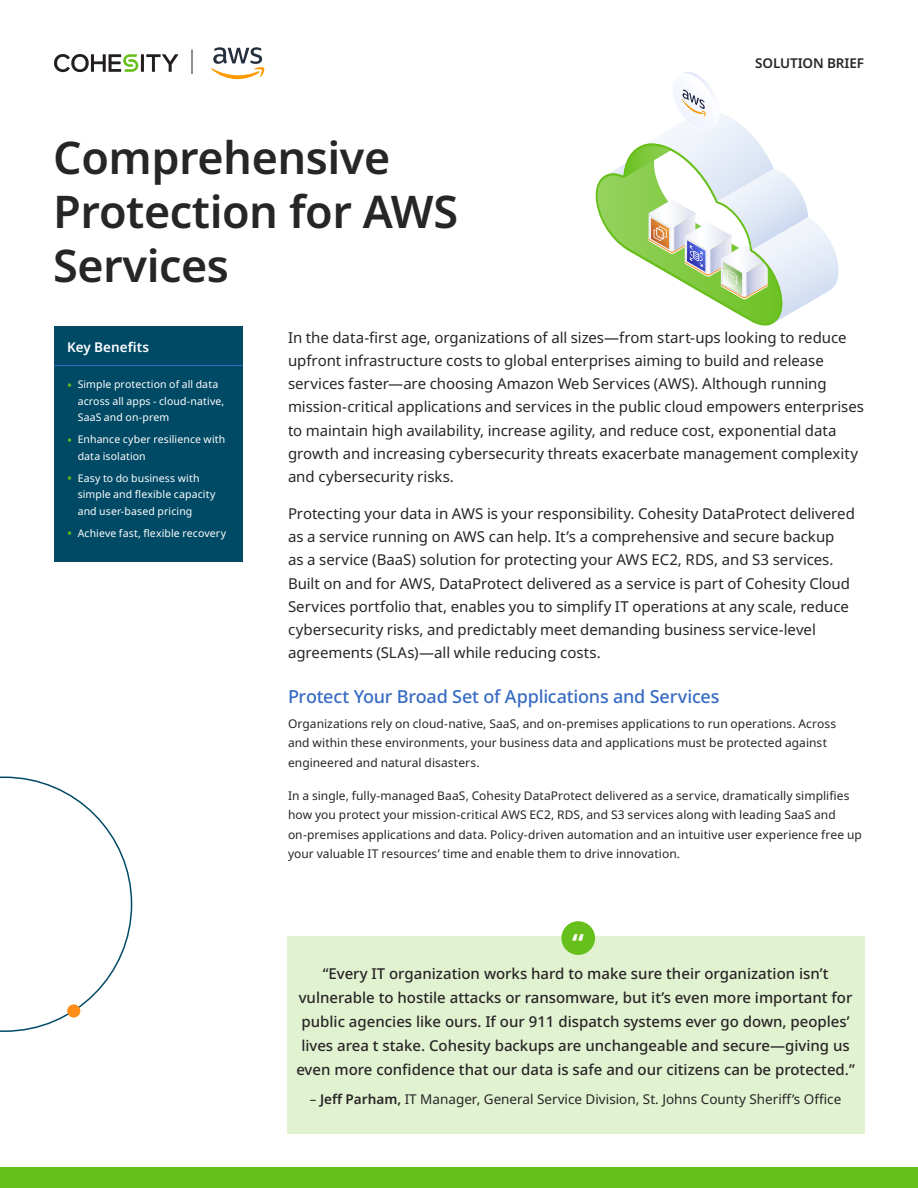
<style>
.page{position:relative;width:918px;height:1188px;background:#fff}
.page>*{position:absolute;margin:0;border:0;box-sizing:border-box;transform-origin:0 0}
.Title_1{font:600 45px/54px "Noto Sans";letter-spacing:-.01em;color:#282526}
.Figure_Style{font:700 26.4px "Noto Sans";color:#fff}
.Subtitle_1{font:500 18px "Noto Sans";letter-spacing:-.01em;color:#376bc3}
.Intro_Text{font:15px/23.2px "Noto Sans";letter-spacing:-.005em;color:#282526}
.Quote_Style{font:500 15px/24px "Noto Sans";color:#282526;text-align:center}
.Quote_Name___Job_Tit{font:13.5px "Noto Sans";color:#282526}
.t1{font:600 13.5px "Noto Sans";letter-spacing:-.01em;color:#282526}
.Sidebar_title{font:600 13.5px "Noto Sans";letter-spacing:.005em;color:#fff}
.Body{font:12px/19.5px "Noto Sans";letter-spacing:.005em;color:#282526}
.t2{font:10.5px/16.5px "Noto Sans";letter-spacing:.01em;color:#fff}
.s1{font-size:13.5px;color:#67bf1b}
.s2{font-weight:600}
</style>
<div class="page">
<svg style="left:0;top:777px;width:132px;height:255px"></svg>
<div style="left:0;top:1167px;width:918px;height:21px;background:#67bf1b"></div>
<div style="left:67px;top:1004px;width:13px;height:14px;background:#ff8d17;border-radius:50%"></div>
<hr style="left:141px;top:54px;width:3px;height:18px;background:#231f20">
<svg style="left:146px;top:54px;width:32px;height:18px"></svg>
<svg style="left:54px;top:54px;width:84px;height:18px"></svg>
<div style="left:54px;top:327px;width:189px;height:235px;background:#004a66"></div>
<hr style="left:55px;top:365px;width:188px;height:1px;background:#376bc3">
<div style="left:287px;top:936px;width:578px;height:198px;background:#e1f2d1"></div>
<div style="left:561px;top:921px;width:34px;height:34px;background:#67bf1b;border-radius:50%"></div>
<svg style="left:192px;top:50px;width:1px;height:24px"></svg>
<svg style="left:211px;top:47px;width:54px;height:32px"></svg>
<svg style="left:596px;top:72px;width:242px;height:254px"></svg>
<p class="Title_1" style="left:53px;top:132px;width:406px">Comprehensive<br>Protection for AWS<br>Services</p>
<p class="t1" style="left:755px;top:54px;width:110px">SOLUTION BRIEF</p>
<p class="Sidebar_title" style="left:67px;top:338px;width:83px">Key Benefits</p>
<p class="t2" style="left:78px;top:377px;width:148px;text-indent:-10px"><span class="s1">•</span> Simple protection of all data across all apps - cloud-native,<br>SaaS and on-prem</p>
<p class="t2" style="left:78px;top:431px;width:149px;text-indent:-10px"><span class="s1">•</span> Enhance cyber resilience with data isolation</p>
<p class="t2" style="left:78px;top:470px;width:139px;text-indent:-10px"><span class="s1">•</span> Easy to do business with simple and flexible capacity and user-based pricing</p>
<p class="t2" style="left:67px;top:525px;width:161px"><span class="s1">•</span> Achieve fast, flexible recovery</p>
<p class="Intro_Text" style="left:288px;top:326px;width:578px">In the data-first age, organizations of all sizes—from start-ups looking to reduce upfront infrastructure costs to global enterprises aiming to build and release services faster—are choosing Amazon Web Services (AWS). Although running mission-critical applications and services in the public cloud empowers enterprises to maintain high availability, increase agility, and reduce cost, exponential data growth and increasing cybersecurity threats exacerbate management complexity and cybersecurity risks.</p>
<p class="Intro_Text" style="left:288px;top:502px;width:568px">Protecting your data in AWS is your responsibility. Cohesity DataProtect delivered as a service running on AWS can help. It’s a comprehensive and secure backup<br>as a service (BaaS) solution for protecting your AWS EC2, RDS, and S3 services.<br>Built on and for AWS, DataProtect delivered as a service is part of Cohesity Cloud Services portfolio that, enables you to simplify IT operations at any scale, reduce cybersecurity risks, and predictably meet demanding business service-level agreements (SLAs)—all while reducing costs.</p>
<p class="Subtitle_1" style="left:288px;top:683px;width:433px">Protect Your Broad Set of Applications and Services</p>
<p class="Body" style="left:288px;top:714px;width:550px">Organizations rely on cloud-native, SaaS, and on-premises applications to run operations. Across and within these environments, your business data and applications must be protected against engineered and natural disasters.</p>
<p class="Body" style="left:288px;top:786px;width:575px">In a single, fully-managed BaaS, Cohesity DataProtect delivered as a service, dramatically simplifies how you protect your mission-critical AWS EC2, RDS, and S3 services along with leading SaaS and on-premises applications and data. Policy-driven automation and an intuitive user experience free up your valuable IT resources’ time and enable them to drive innovation.</p>
<p class="Figure_Style" style="left:572px;top:925px;width:13px">“</p>
<p class="Quote_Style" style="left:296px;top:962px;width:560px">“Every IT organization works hard to make sure their organization isn’t vulnerable to hostile attacks or ransomware, but it’s even more important for public agencies like ours. If our 911 dispatch systems ever go down, peoples’ lives area t stake. Cohesity backups are unchangeable and secure—giving us even more confidence that our data is safe and our citizens can be protected.”</p>
<p class="Quote_Name___Job_Tit" style="left:310px;top:1090px;width:533px">– <span class="s2">Jeff Parham,</span> IT Manager, General Service Division, St. Johns County Sheriff’s Office</p>
</div>
